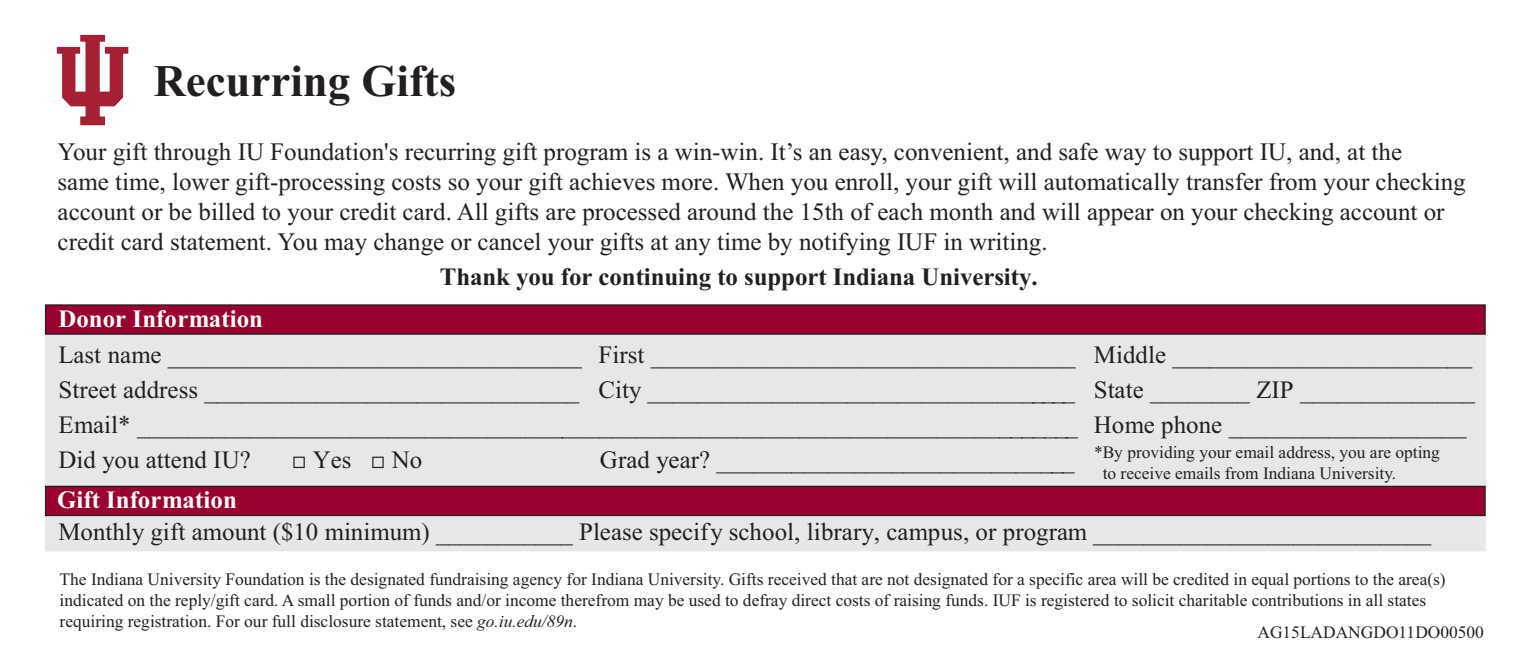
<style>
.page{position:relative;width:1530px;height:665px;background:#fff}
.page>*{position:absolute;margin:0;border:0;box-sizing:border-box;transform-origin:0 0}
.t1{font:700 45px "Times New Roman";color:#231f20}
.t2{font:25px/35px "Times New Roman";color:#231f20;text-align:justify}
.t3{font:700 25px "Times New Roman";letter-spacing:-.005em;color:#231f20}
.t4{font:700 25px "Times New Roman";color:#fff}
.t5{font:17.5px/21px "Times New Roman";color:#231f20}
.s1{font-style:italic}
</style>
<div class="page">
<div style="left:45px;top:334px;width:1441px;height:151px;background:#e6e7e9"></div>
<div style="left:45px;top:516px;width:1441px;height:35px;background:#e6e7e9"></div>
<div style="left:45px;top:304px;width:1441px;height:30px;background:#99012e;border:1px solid #231f20"></div>
<div style="left:45px;top:485px;width:1441px;height:31px;background:#99012e;border:1px solid #231f20"></div>
<svg style="left:293px;top:456px;width:12px;height:11px"></svg>
<svg style="left:372px;top:456px;width:12px;height:11px"></svg>
<svg style="left:57px;top:35px;width:71px;height:90px"></svg>
<h1 class="t1" style="left:153px;top:65px;width:305px">Recurring Gifts</h1>
<p class="t2" style="left:58px;top:138px;width:1410px;line-height:30px;text-align:left">Your gift through IU Foundation's recurring gift program is a win-win. It’s an easy, convenient, and safe way to support IU, and, at the<br>same time, lower gift-processing costs so your gift achieves more. When you enroll, your gift will automatically transfer from your checking account or be billed to your credit card. All gifts are processed around the 15th of each month and will appear on your checking account or credit card statement. You may change or cancel your gifts at any time by notifying IUF in writing.</p>
<p class="t3" style="left:440px;top:267px;width:599px">Thank you for continuing to support Indiana University.</p>
<p class="t4" style="left:58px;top:310px;width:206px">Donor Information</p>
<p class="t2" style="left:58px;top:339px;width:1021px">Last name _________________________________ First __________________________________ Street address ______________________________ City ___________________________________ Email* ____________________________________________________________________________ Did you attend IU?</p>
<p class="t2" style="left:313px;top:444px;width:40px">Yes</p>
<p class="t2" style="left:392px;top:444px;width:32px">No</p>
<p class="t2" style="left:600px;top:444px;width:476px">Grad year? _____________________________</p>
<p class="t2" style="left:1094px;top:339px;width:383px">Middle ________________________ State ________ ZIP ______________ Home phone ___________________</p>
<p class="t5" style="left:1103px;top:443px;width:339px;text-indent:-9px">*By providing your email address, you are opting to receive emails from Indiana University.</p>
<p class="t4" style="left:57px;top:491px;width:181px">Gift Information</p>
<p class="t2" style="left:58px;top:515px;width:1374px">Monthly gift amount ($10 minimum) ___________ Please specify school, library, campus, or program ___________________________</p>
<p class="t5" style="left:60px;top:570px;width:1388px">The Indiana University Foundation is the designated fundraising agency for Indiana University. Gifts received that are not designated for a specific area will be credited in equal portions to the area(s) indicated on the reply/gift card. A small portion of funds and/or income therefrom may be used to defray direct costs of raising funds. IUF is registered to solicit charitable contributions in all states requiring registration. For our full disclosure statement, see <span class="s1">go.iu.edu/89n</span>.</p>
<p class="t5" style="left:1257px;top:623px;width:228px">AG15LADANGDO11DO00500</p>
</div>
